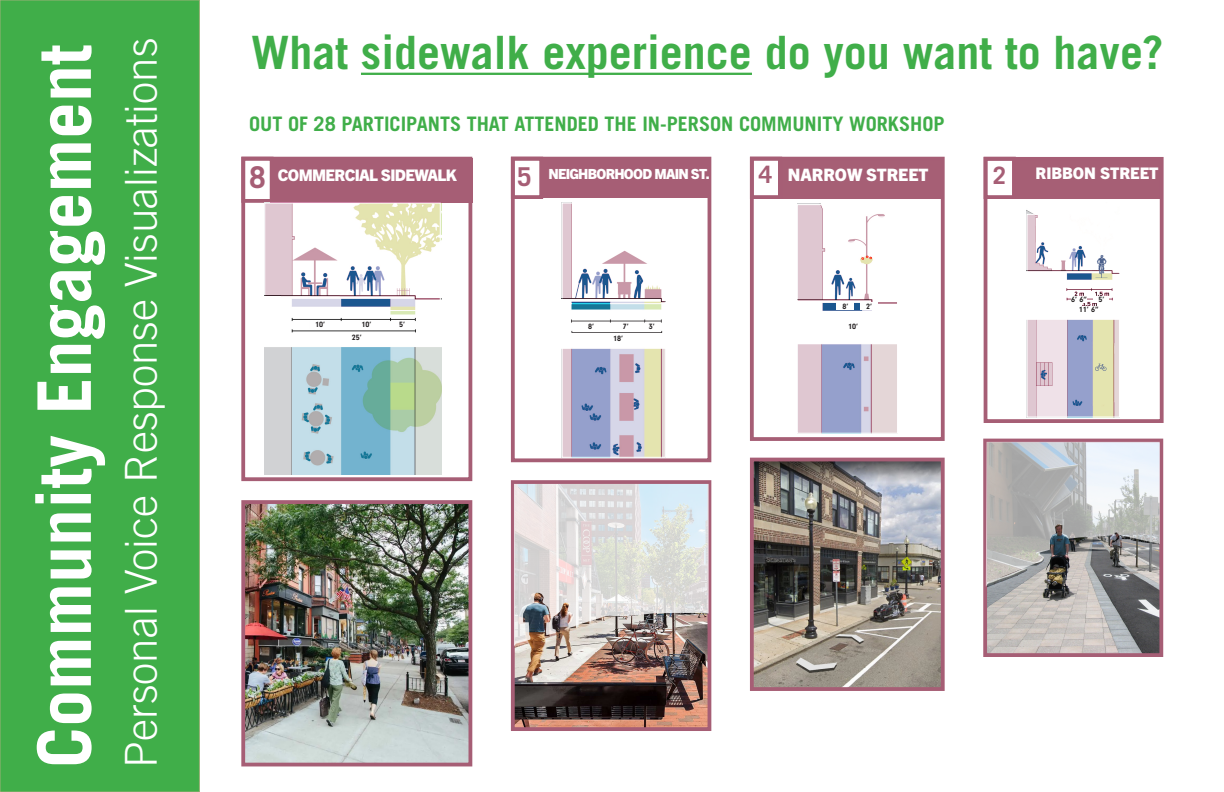
<style>
.page{position:relative;width:1224px;height:792px;background:#fff}
.page>*{position:absolute;margin:0;border:0;box-sizing:border-box;transform-origin:0 0}
.t1{font:700 74px "Trade Gothic LT Std";color:#fff}
.t2{font:700 46px "Trade Gothic LT Std";color:#40ae49}
.t3{font:300 44px "Trade Gothic LT Std";color:#fff}
.t4{font:700 30px "Trade Gothic LT Std";color:#a65e75}
.t5{font:700 26px "Trade Gothic LT Std";color:#a65e75}
.t6{font:700 24px "Trade Gothic LT Std";color:#a65e75}
.t7{font:700 20px "Trade Gothic LT Std";color:#40ae49}
.t8{font:800 17.1px "Trade Gothic Next LT Pro";color:#fff}
.t9{font:800 16px "Trade Gothic Next LT Pro";letter-spacing:-.04em;color:#fff}
.t10{font:800 16px "Trade Gothic Next LT Pro";color:#fff}
.t11{font:800 14px "Trade Gothic Next LT Pro";letter-spacing:-.05em;color:#fff}
.t12{font:700 8px "Neuzeit Gro";color:#231f20}
</style>
<div class="page">
<div style="left:0;top:0;width:200px;height:792px;background:#40ae49;border:1px solid #98b077"></div>
<div style="left:1015px;top:157px;width:147px;height:41px;background:#a65f75"></div>
<div style="left:984px;top:157px;width:180px;height:266px;border:4px solid #a65e75"></div>
<svg style="left:1027px;top:214px;width:93px;height:203px"></svg>
<div style="left:778px;top:157px;width:165px;height:41px;background:#a65f75"></div>
<div style="left:1076px;top:306px;width:25px;height:7px;background:#fff"></div>
<div style="left:1071px;top:296px;width:16px;height:6px;background:#fff"></div>
<div style="left:1094px;top:296px;width:15px;height:6px;background:#fff"></div>
<svg style="left:1095px;top:364px;width:11px;height:7px"></svg>
<svg style="left:1095px;top:255px;width:12px;height:23px"></svg>
<img style="left:988px;top:587px;width:170px;height:65px">
<div style="left:983px;top:439px;width:180px;height:218px;border:4px solid #a65e75"></div>
<svg style="left:986px;top:442px;width:174px;height:145px;background:#b3b3b4"></svg>
<div style="left:511px;top:157px;width:32px;height:42px;border:4px solid #a65e75"></div>
<hr style="left:361px;top:73px;width:391px;height:2px;background:#40ae49">
<div style="left:750px;top:157px;width:195px;height:284px;border:4px solid #a65e75"></div>
<svg style="left:797px;top:204px;width:100px;height:107px"></svg>
<img style="left:755px;top:463px;width:185px;height:223px">
<div style="left:750px;top:458px;width:195px;height:233px;border:4px solid #a65e75"></div>
<div style="left:241px;top:157px;width:231px;height:324px;border:4px solid #a65e75"></div>
<div style="left:241px;top:157px;width:33px;height:46px;border:4px solid #a65e75"></div>
<div style="left:750px;top:157px;width:32px;height:42px;border:4px solid #a65e75"></div>
<div style="left:984px;top:157px;width:32px;height:42px;border:4px solid #a65e75"></div>
<img style="left:291px;top:203px;width:151px;height:271px">
<div style="left:270px;top:159px;width:202px;height:44px;background:#a65e75"></div>
<svg style="left:797px;top:344px;width:100px;height:89px;background:#c1bad0"></svg>
<div style="left:837px;top:303px;width:17px;height:7px;background:#fff"></div>
<div style="left:861px;top:303px;width:17px;height:7px;background:#fff"></div>
<svg style="left:264px;top:342px;width:177px;height:132px;background:#adcbcd"></svg>
<img style="left:246px;top:505px;width:221px;height:256px">
<div style="left:241px;top:500px;width:231px;height:266px;border:4px solid #a65e75"></div>
<div style="left:511px;top:157px;width:200px;height:305px;border:4px solid #a65e75"></div>
<img style="left:562px;top:202px;width:101px;height:131px">
<svg style="left:562px;top:348px;width:104px;height:110px;background:#bdbbca"></svg>
<svg style="left:562px;top:203px;width:104px;height:101px"></svg>
<img style="left:516px;top:646px;width:190px;height:80px">
<div style="left:511px;top:480px;width:200px;height:251px;border:4px solid #a65e75"></div>
<div style="left:541px;top:159px;width:170px;height:39px;background:#a65e75"></div>
<div style="left:582px;top:322px;width:19px;height:8px;background:#fff"></div>
<div style="left:615px;top:322px;width:21px;height:8px;background:#fff"></div>
<div style="left:645px;top:322px;width:14px;height:8px;background:#fff"></div>
<svg style="left:514px;top:484px;width:195px;height:162px;background:#d2cfce"></svg>
<div style="left:340px;top:333px;width:33px;height:9px;background:#fff"></div>
<div style="left:310px;top:321px;width:20px;height:8px;background:#fff"></div>
<div style="left:357px;top:321px;width:19px;height:8px;background:#fff"></div>
<div style="left:391px;top:321px;width:22px;height:8px;background:#fff"></div>
<svg style="left:264px;top:203px;width:177px;height:108px"></svg>
<p class="t1" style="left:19px;top:768px;width:725px;rotate:-90deg">Community Engagement</p>
<p class="t3" style="left:115px;top:768px;width:732px;rotate:-90deg">Personal Voice Response Visualizations</p>
<p class="t2" style="left:251px;top:25px;width:914px">What sidewalk experience do you want to have?</p>
<p class="t7" style="left:249px;top:112px;width:697px">OUT OF 28 PARTICIPANTS THAT ATTENDED THE IN-PERSON COMMUNITY WORKSHOP</p>
<p class="t11" style="left:548px;top:164px;width:163px">NEIGHBORHOOD MAIN ST.</p>
<p class="t4" style="left:249px;top:159px;width:18px">8</p>
<p class="t6" style="left:759px;top:160px;width:15px">4</p>
<p class="t6" style="left:993px;top:160px;width:15px">2</p>
<p class="t5" style="left:517px;top:160px;width:16px">5</p>
<p class="t8" style="left:788px;top:162px;width:142px">NARROW STREET</p>
<p class="t9" style="left:278px;top:164px;width:180px">COMMERCIAL SIDEWALK</p>
<p class="t10" style="left:1036px;top:162px;width:124px">RIBBON STREET</p>
<p class="t12" style="left:315px;top:320px;width:11px">10’</p>
<p class="t12" style="left:362px;top:320px;width:11px">10’</p>
<p class="t12" style="left:399px;top:320px;width:7px">5’</p>
<p class="t12" style="left:352px;top:333px;width:11px">25’</p>
<p class="t12" style="left:588px;top:321px;width:7px">8’</p>
<p class="t12" style="left:623px;top:321px;width:7px">7’</p>
<p class="t12" style="left:649px;top:321px;width:7px">3’</p>
<p class="t12" style="left:613px;top:333px;width:11px">18’</p>
<p class="t12" style="left:842px;top:302px;width:7px">8’</p>
<p class="t12" style="left:866px;top:302px;width:7px">2’</p>
<p class="t12" style="left:848px;top:322px;width:11px">10’</p>
<p class="t12" style="left:1071px;top:295px;width:17px">6’ 6”</p>
<p class="t12" style="left:1099px;top:295px;width:7px">5’</p>
<p class="t12" style="left:1079px;top:305px;width:21px">11’ 6”</p>
</div>
